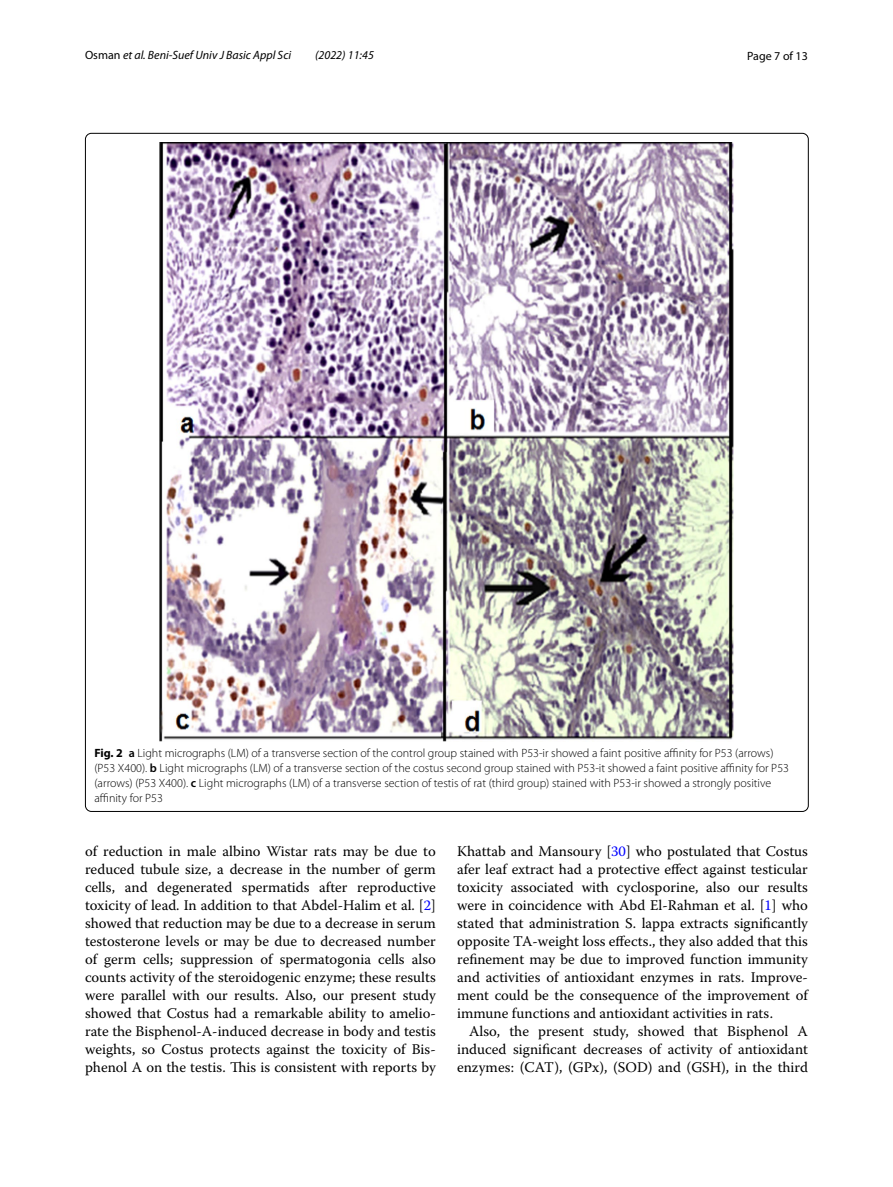
<style>
.page{position:relative;width:893px;height:1187px;background:#fff}
.page>*{position:absolute;margin:0;border:0;box-sizing:border-box;transform-origin:0 0}
.t1{font:14.7px/18px "Warnock Pro";color:#000;text-align:justify}
.t2{font:300 12px/15px "Myriad Pro";color:#000}
.t3{font:italic 12px "Myriad Pro";color:#000}
.t4{font:12px "Myriad Pro";color:#000}
.s1{font-style:normal}
.s2{font-weight:700}
.s3{font-weight:600}
.s4{color:#00f}
</style>
<div class="page">
<img style="left:160px;top:142px;width:574px;height:599px">
<p class="t3" style="left:85px;top:48px;width:208px"><span class="s1">Osman</span> et al. Beni-Suef Univ J Basic Appl Sci</p>
<p class="t3" style="left:315px;top:48px;width:60px">(2022) 11:45</p>
<p class="t4" style="left:747px;top:48px;width:62px">Page 7 of 13</p>
<p class="t2" style="left:94px;top:745px;width:696px"><span class="s2">Fig. 2</span> <span class="s3">a</span> Light micrographs (LM) of a transverse section of the control group stained with P53-ir showed a faint positive affinity for P53 (arrows) (P53 X400). <span class="s3">b</span> Light micrographs (LM) of a transverse section of the costus second group stained with P53-it showed a faint positive affinity for P53 (arrows) (P53 X400). <span class="s3">c</span> Light micrographs (LM) of a transverse section of testis of rat (third group) stained with P53-ir showed a strongly positive affinity for P53</p>
<p class="t1" style="left:85px;top:841px;width:352px">of reduction in male albino Wistar rats may be due to reduced tubule size, a decrease in the number of germ cells, and degenerated spermatids after reproductive toxicity of lead. In addition to that Abdel-Halim et al. [<span class="s4">2</span>] showed that reduction may be due to a decrease in serum testosterone levels or may be due to decreased number of germ cells; suppression of spermatogonia cells also counts activity of the steroidogenic enzyme; these results were parallel with our results. Also, our present study showed that Costus had a remarkable ability to amelio&shy;rate the Bisphenol-A-induced decrease in body and testis weights, so Costus protects against the toxicity of Bis&shy;phenol A on the testis. This is consistent with reports by</p>
<p class="t1" style="left:457px;top:841px;width:352px">Khattab and Mansoury [<span class="s4">30</span>] who postulated that Costus afer leaf extract had a protective effect against testicular toxicity associated with cyclosporine, also our results were in coincidence with Abd El-Rahman et al. [<span class="s4">1</span>] who stated that administration S. lappa extracts significantly opposite TA-weight loss effects., they also added that this refinement may be due to improved function immunity and activities of antioxidant enzymes in rats. Improve&shy;ment could be the consequence of the improvement of immune functions and antioxidant activities in rats.</p>
<p class="t1" style="left:457px;top:1021px;width:352px;text-indent:12px">Also, the present study, showed that Bisphenol A induced significant decreases of activity of antioxidant enzymes: (CAT), (GPx), (SOD) and (GSH), in the third</p>
</div>
